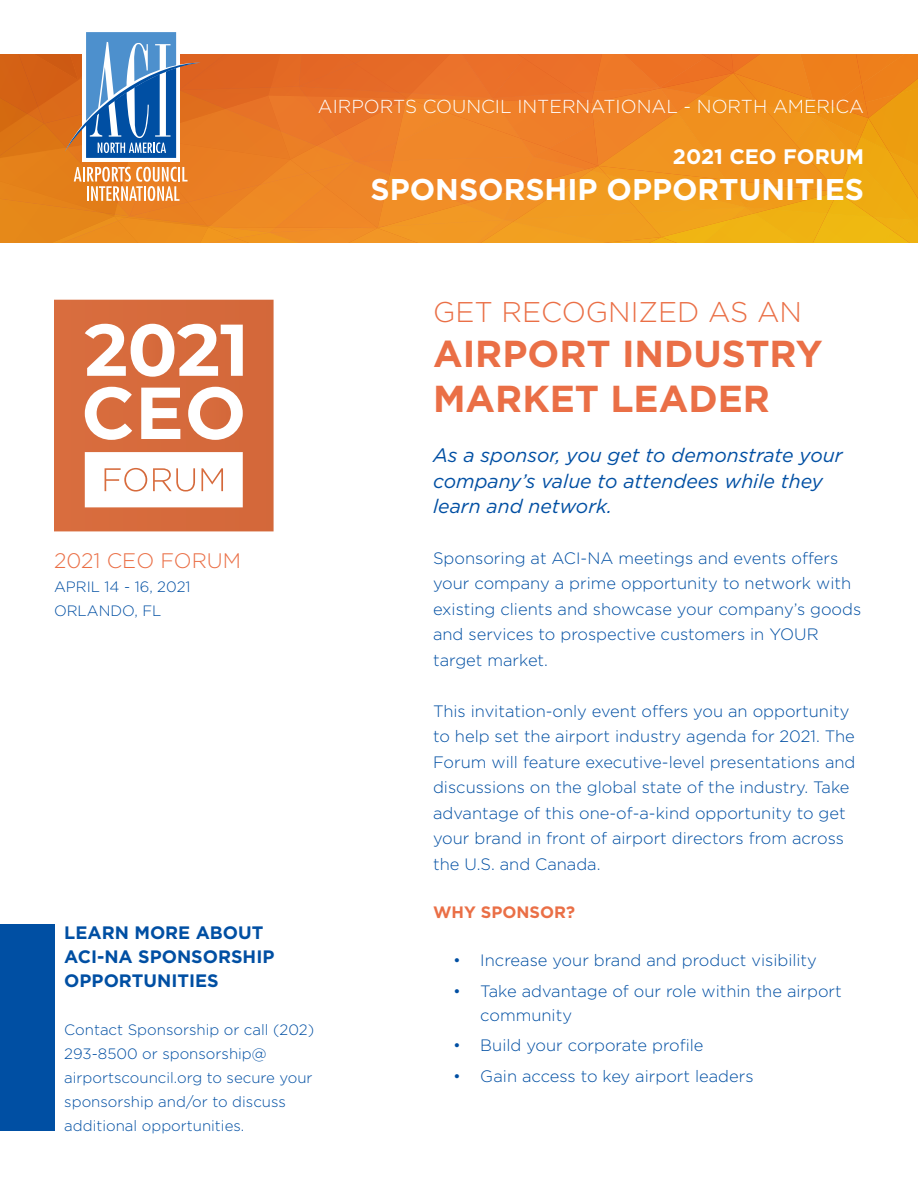
<style>
.page{position:relative;width:918px;height:1188px;background:#fff}
.page>*{position:absolute;margin:0;border:0;box-sizing:border-box;transform-origin:0 0}
.t1{font:700 37.5px/45px "Gotham";color:#ea6f46}
.t2{font:700 30px "Gotham";color:#fff}
.t3{font:300 28.5px "Gotham";color:#ea6f46}
.t4{font:700 21px "Gotham";color:#fff}
.t5{font:300 21px "Gotham";color:#ea6f46}
.t6{font:italic 19.5px/25.5px "Gotham";color:#004fa3}
.t7{font:300 18.75px "Gotham";color:#fff}
.t8{font:700 18px/24px "Gotham";color:#004fa3}
.t9{font:300 16.5px/25.5px "Gotham";color:#004fa3}
.t10{font:700 16.5px "Gotham";color:#ea6f46}
.t11{font:300 15px/24px "Gotham";color:#004fa3}
</style>
<div class="page">
<svg style="left:54px;top:300px;width:220px;height:231px"></svg>
<div style="left:0;top:924px;width:55px;height:207px;background:#004fa3"></div>
<svg style="left:0;top:32px;width:918px;height:211px;background:#e49342"></svg>
<p class="t7" style="left:318px;top:95px;width:548px">AIRPORTS COUNCIL INTERNATIONAL - NORTH AMERICA</p>
<p class="t4" style="left:673px;top:143px;width:193px">2021 CEO FORUM</p>
<h2 class="t2" style="left:371px;top:169px;width:495px">SPONSORSHIP OPPORTUNITIES</h2>
<p class="t5" style="left:54px;top:547px;width:189px">2021 CEO FORUM</p>
<p class="t11" style="left:54px;top:574px;width:138px">APRIL 14 - 16, 2021<br>ORLANDO, FL</p>
<p class="t8" style="left:64px;top:920px;width:212px">LEARN MORE ABOUT<br>ACI-NA SPONSORSHIP<br>OPPORTUNITIES</p>
<p class="t11" style="left:64px;top:1017px;width:251px">Contact Sponsorship or call (202)<br>293-8500 or sponsorship@ airportscouncil.org to secure your sponsorship and/or to discuss additional opportunities.</p>
<h3 class="t3" style="left:433px;top:294px;width:370px">GET RECOGNIZED AS AN</h3>
<h1 class="t1" style="left:433px;top:331px;width:391px">AIRPORT INDUSTRY<br>MARKET LEADER</h1>
<p class="t6" style="left:433px;top:442px;width:411px">As a sponsor, you get to demonstrate your company’s value to attendees while they learn and network.</p>
<p class="t9" style="left:433px;top:545px;width:430px">Sponsoring at ACI-NA meetings and events offers your company a prime opportunity to network with existing clients and showcase your company’s goods and services to prospective customers in YOUR target market.</p>
<p class="t9" style="left:433px;top:698px;width:424px">This invitation-only event offers you an opportunity to help set the airport industry agenda for 2021. The Forum will feature executive-level presentations and discussions on the global state of the industry. Take advantage of this one-of-a-kind opportunity to get your brand in front of airport directors from across the U.S. and Canada.</p>
<p class="t10" style="left:433px;top:901px;width:143px">WHY SPONSOR?</p>
<p class="t9" style="left:453px;top:947px;width:365px">• Increase your brand and product visibility</p>
<p class="t9" style="left:480px;top:978px;width:363px;line-height:24px;text-indent:-27px">• Take advantage of our role within the airport community</p>
<p class="t9" style="left:453px;top:1032px;width:252px">• Build your corporate profile</p>
<p class="t9" style="left:453px;top:1063px;width:302px">• Gain access to key airport leaders</p>
</div>
